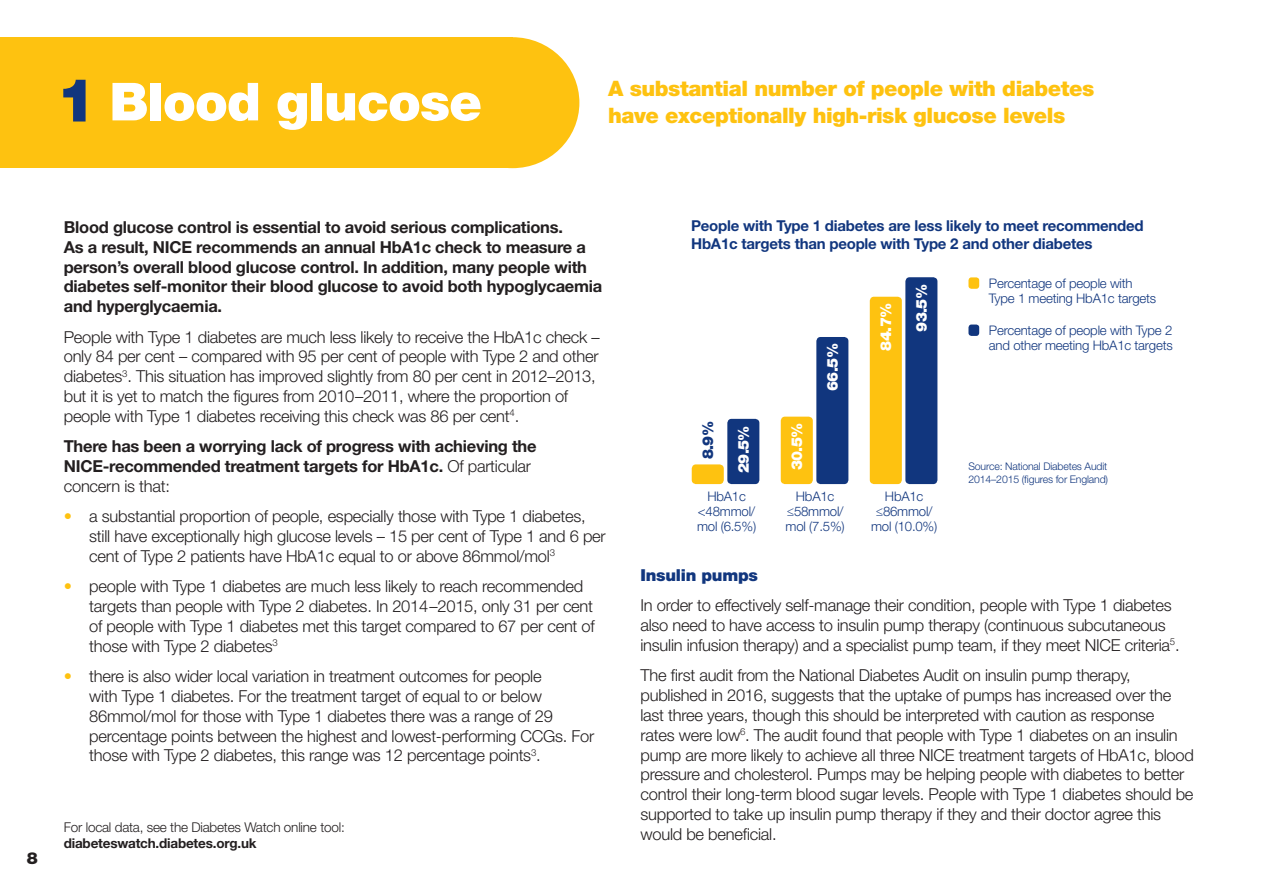
<style>
.page{position:relative;width:1263px;height:893px;background:#fff}
.page>*{position:absolute;margin:0;border:0;box-sizing:border-box;transform-origin:0 0}
.t1{font:900 60px "Helvetica Neue LT Std";color:#11367e}
.t2{font:900 52.5px "Helvetica Neue LT Std";letter-spacing:-.02em;color:#fff}
.t3{font:900 21.3px "Helvetica Neue LT Std";letter-spacing:-.02em;color:#fec210}
.t4{font:300 16.5px/19.8px "Helvetica Neue LT Std";letter-spacing:-.015em;color:#231f20}
.t5{font:700 16.5px/19.8px "Helvetica Neue LT Std";letter-spacing:-.015em;color:#231f20}
.t6{font:900 16.5px "Helvetica Neue LT Std";letter-spacing:-.015em;color:#11367e}
.Bullets_Copy_Yellow{font:900 16.5px "Helvetica Neue LT Std";color:#231f20}
.Bullets_Copy_Yellow-2{font:700 15px/18px "Helvetica Neue LT Std";letter-spacing:-.015em;color:#11367e}
.Bullets_Copy_Yellow-3{font:900 15px "Helvetica Neue LT Std";letter-spacing:-.04em;color:#fff}
.Bullets_Copy_Yellow-4{font:900 15px "Helvetica Neue LT Std";color:#11367e}
.Bullets_Copy_Yellow-5{font:300 13.5px/16.5px "Helvetica Neue LT Std";letter-spacing:-.015em;color:#231f20}
.Bullets_Copy_Yellow-6{font:300 13.2px/15px "Helvetica Neue LT Std";letter-spacing:-.015em;color:#11367e;text-align:center}
.Bullets_Copy_Yellow-7{font:300 10.5px/13.5px "Helvetica Neue LT Std";letter-spacing:-.015em;color:#11367e}
.s1{font-weight:300}
.s2{color:#fec210}
.s3{font-weight:700}
</style>
<div class="page">
<div style="left:0;top:37px;width:512px;height:131px;background:#fec210"></div>
<div style="left:445px;top:37px;width:134px;height:131px;background:#fec210;border-radius:50%"></div>
<div style="left:968px;top:277px;width:11px;height:12px;background:#fec210;border-radius:3px"></div>
<div style="left:968px;top:325px;width:11px;height:11px;background:#11367e;border-radius:3px"></div>
<div style="left:727px;top:419px;width:32px;height:65px;background:#11367e;border-radius:4px"></div>
<div style="left:816px;top:337px;width:32px;height:147px;background:#11367e;border-radius:4px"></div>
<div style="left:905px;top:277px;width:32px;height:207px;background:#11367e;border-radius:4px"></div>
<div style="left:692px;top:464px;width:32px;height:20px;background:#fec210;border-radius:4px"></div>
<div style="left:781px;top:417px;width:32px;height:67px;background:#fec210;border-radius:4px"></div>
<div style="left:870px;top:297px;width:32px;height:187px;background:#fec210;border-radius:4px"></div>
<p class="t1" style="left:56px;top:64px;width:42px">1</p>
<p class="t2" style="left:109px;top:70px;width:374px">Blood glucose</p>
<p class="t3" style="left:608px;top:76px;width:488px">A substantial number of people with diabetes</p>
<p class="t3" style="left:608px;top:103px;width:459px">have exceptionally high-risk glucose levels</p>
<p class="Bullets_Copy_Yellow" style="left:27px;top:848px;width:13px">8</p>
<p class="t5" style="left:64px;top:217px;width:501px">Blood glucose control is essential to avoid serious complications.</p>
<p class="t5" style="left:64px;top:237px;width:540px">As a result, NICE recommends an annual HbA1c check to measure a person’s overall blood glucose control. In addition, many people with diabetes self-monitor their blood glucose to avoid both hypoglycaemia and hyperglycaemia.</p>
<p class="t4" style="left:64px;top:326px;width:537px">People with Type 1 diabetes are much less likely to receive the HbA1c check – only 84 per cent – compared with 95 per cent of people with Type 2 and other diabetes<sup>3</sup>. This situation has improved slightly from 80 per cent in 2012–2013, but it is yet to match the figures from 2010–2011, where the proportion of people with Type 1 diabetes receiving this check was 86 per cent<sup>4</sup>.</p>
<p class="t5" style="left:64px;top:436px;width:474px">There has been a worrying lack of progress with achieving the<br>NICE-recommended treatment targets for HbA1c. <span class="s1">Of particular concern is that:</span></p>
<p class="t4" style="left:89px;top:506px;width:518px;text-indent:-26px"><span class="s2">•</span> a substantial proportion of people, especially those with Type 1 diabetes, still have exceptionally high glucose levels – 15 per cent of Type 1 and 6 per cent of Type 2 patients have HbA1c equal to or above 86mmol/mol<sup>3</sup></p>
<p class="t4" style="left:89px;top:576px;width:507px;text-indent:-26px"><span class="s2">•</span> people with Type 1 diabetes are much less likely to reach recommended targets than people with Type 2 diabetes. In 2014–2015, only 31 per cent of people with Type 1 diabetes met this target compared to 67 per cent of those with Type 2 diabetes<sup>3</sup></p>
<p class="t4" style="left:89px;top:666px;width:506px;text-indent:-26px"><span class="s2">•</span> there is also wider local variation in treatment outcomes for people<br>with Type 1 diabetes. For the treatment target of equal to or below 86mmol/mol for those with Type 1 diabetes there was a range of 29 percentage points between the highest and lowest-performing CCGs. For those with Type 2 diabetes, this range was 12 percentage points<sup>3</sup>.</p>
<p class="Bullets_Copy_Yellow-5" style="left:64px;top:818px;width:282px">For local data, see the Diabetes Watch online tool: <span class="s3">diabeteswatch.diabetes.org.uk</span></p>
<p class="Bullets_Copy_Yellow-2" style="left:691px;top:216px;width:454px">People with Type 1 diabetes are less likely to meet recommended<br>HbA1c targets than people with Type 2 and other diabetes</p>
<p class="Bullets_Copy_Yellow-4" style="left:699px;top:459px;width:40px;rotate:-90deg">8.9%</p>
<p class="Bullets_Copy_Yellow-3" style="left:734px;top:473px;width:49px;rotate:-90deg">29.5%</p>
<p class="Bullets_Copy_Yellow-3" style="left:788px;top:470px;width:49px;rotate:-90deg">30.5%</p>
<p class="Bullets_Copy_Yellow-3" style="left:823px;top:391px;width:49px;rotate:-90deg">66.5%</p>
<p class="Bullets_Copy_Yellow-3" style="left:877px;top:351px;width:49px;rotate:-90deg">84.7%</p>
<p class="Bullets_Copy_Yellow-3" style="left:912px;top:332px;width:49px;rotate:-90deg">93.5%</p>
<p class="Bullets_Copy_Yellow-6" style="left:697px;top:489px;width:61px">HbA1c &lt;48mmol/ mol (6.5%)</p>
<p class="Bullets_Copy_Yellow-6" style="left:786px;top:488px;width:61px">HbA1c ≤58mmol/ mol (7.5%)</p>
<p class="Bullets_Copy_Yellow-6" style="left:871px;top:488px;width:68px">HbA1c ≤86mmol/ mol (10.0%)</p>
<p class="Bullets_Copy_Yellow-6" style="left:989px;top:275px;width:169px;text-align:left">Percentage of people with<br>Type 1 meeting HbA1c targets</p>
<p class="Bullets_Copy_Yellow-6" style="left:989px;top:323px;width:185px;text-align:left">Percentage of people with Type 2 and other meeting HbA1c targets</p>
<p class="Bullets_Copy_Yellow-7" style="left:968px;top:459px;width:141px">Source: National Diabetes Audit<br>2014–2015 (figures for England)</p>
<p class="t6" style="left:640px;top:565px;width:119px">Insulin pumps</p>
<p class="t4" style="left:640px;top:595px;width:541px">In order to effectively self-manage their condition, people with Type 1 diabetes also need to have access to insulin pump therapy (continuous subcutaneous insulin infusion therapy) and a specialist pump team, if they meet NICE criteria<sup>5</sup>.</p>
<p class="t4" style="left:640px;top:665px;width:492px">The first audit from the National Diabetes Audit on insulin pump therapy,</p>
<p class="t4" style="left:640px;top:685px;width:555px">published in 2016, suggests that the uptake of pumps has increased over the last three years, though this should be interpreted with caution as response<br>rates were low<sup>6</sup>. The audit found that people with Type 1 diabetes on an insulin pump are more likely to achieve all three NICE treatment targets of HbA1c, blood pressure and cholesterol. Pumps may be helping people with diabetes to better control their long-term blood sugar levels. People with Type 1 diabetes should be</p>
<p class="t4" style="left:640px;top:804px;width:522px">supported to take up insulin pump therapy if they and their doctor agree this would be beneficial.</p>
</div>
